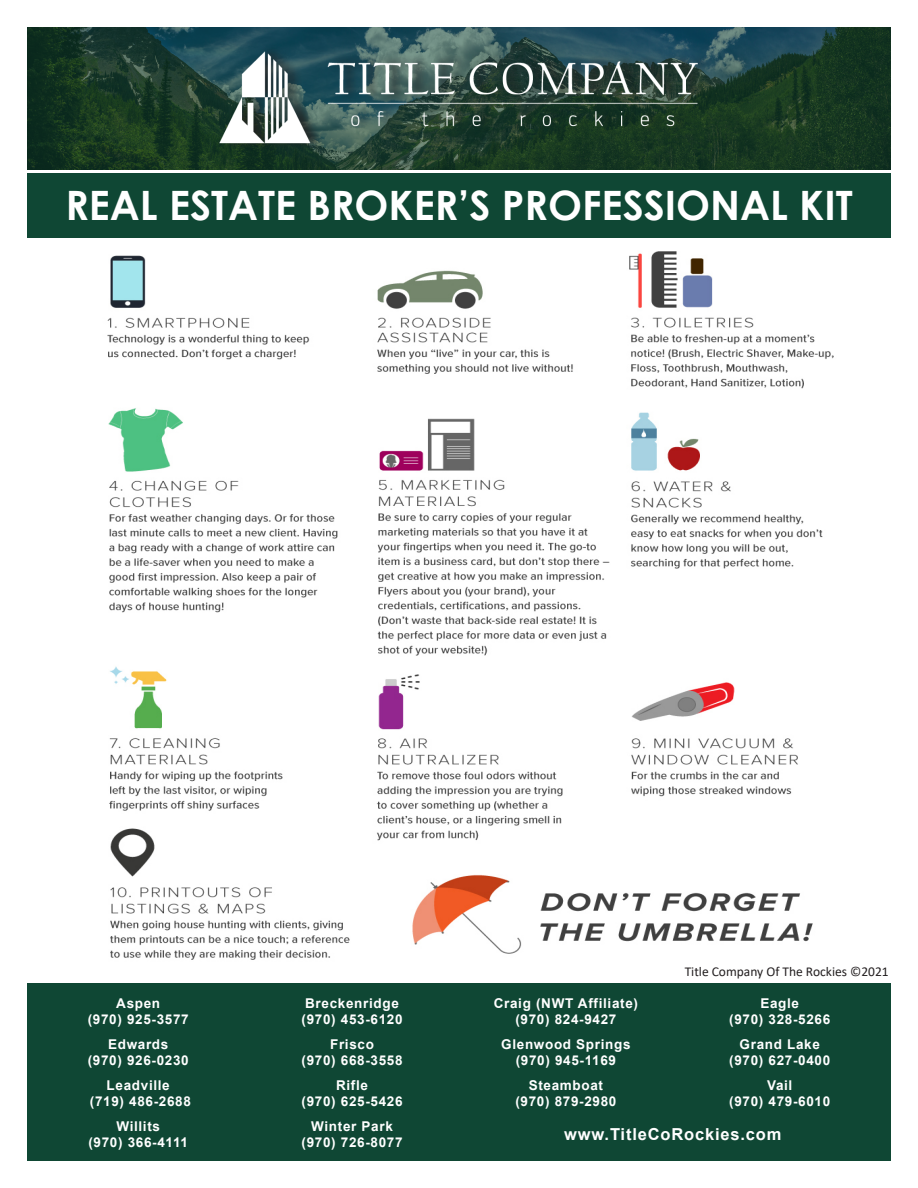
<style>
.page{position:relative;width:918px;height:1188px;background:#fff}
.page>*{position:absolute;margin:0;border:0;box-sizing:border-box;transform-origin:0 0}
.t1{font:700 40.5px "Century Gothic";color:#fff}
.t2{font:700 16.5px "Arial";letter-spacing:.05em;color:#fff}
.t3{font:700 13.5px "Arial";letter-spacing:.05em;color:#fff}
.t4{font:13.5px "Calibri";color:#231f20}
</style>
<div class="page">
<img style="left:107px;top:251px;width:727px;height:709px">
<div style="left:27px;top:173px;width:864px;height:65px;background:#0f4734"></div>
<div style="left:27px;top:983px;width:864px;height:178px;background:#0f4734"></div>
<svg style="left:27px;top:27px;width:864px;height:142px;background:#1a3c2f"></svg>
<div style="left:219px;top:44px;width:492px;height:107px;background:#231f20;opacity:.75"></div>
<img style="left:220px;top:42px;width:477px;height:101px">
<p class="t1" style="left:65px;top:174px;width:789px">REAL ESTATE BROKER’S PROFESSIONAL KIT</p>
<p class="t4" style="left:685px;top:962px;width:206px">Title Company Of The Rockies ©2021</p>
<p class="t3" style="left:116px;top:994px;width:45px">Aspen</p>
<p class="t3" style="left:88px;top:1010px;width:103px">(970) 925-3577</p>
<p class="t3" style="left:305px;top:994px;width:95px">Breckenridge</p>
<p class="t3" style="left:302px;top:1010px;width:103px">(970) 453-6120</p>
<p class="t3" style="left:494px;top:994px;width:146px">Craig (NWT Affiliate)</p>
<p class="t3" style="left:515px;top:1010px;width:103px">(970) 824-9427</p>
<p class="t3" style="left:760px;top:994px;width:40px">Eagle</p>
<p class="t3" style="left:729px;top:1010px;width:103px">(970) 328-5266</p>
<p class="t3" style="left:108px;top:1035px;width:62px">Edwards</p>
<p class="t3" style="left:88px;top:1051px;width:103px">(970) 926-0230</p>
<p class="t3" style="left:330px;top:1035px;width:45px">Frisco</p>
<p class="t3" style="left:302px;top:1051px;width:103px">(970) 668-3558</p>
<p class="t3" style="left:501px;top:1035px;width:131px">Glenwood Springs</p>
<p class="t3" style="left:516px;top:1051px;width:102px">(970) 945-1169</p>
<p class="t3" style="left:740px;top:1035px;width:82px">Grand Lake</p>
<p class="t3" style="left:729px;top:1051px;width:103px">(970) 627-0400</p>
<p class="t3" style="left:107px;top:1076px;width:65px">Leadville</p>
<p class="t3" style="left:90px;top:1092px;width:103px">(719) 486-2688</p>
<p class="t3" style="left:336px;top:1076px;width:33px">Rifle</p>
<p class="t3" style="left:302px;top:1092px;width:103px">(970) 625-5426</p>
<p class="t3" style="left:529px;top:1076px;width:76px">Steamboat</p>
<p class="t3" style="left:515px;top:1092px;width:103px">(970) 879-2980</p>
<p class="t3" style="left:767px;top:1076px;width:27px">Vail</p>
<p class="t3" style="left:729px;top:1092px;width:103px">(970) 479-6010</p>
<p class="t3" style="left:116px;top:1116px;width:45px">Willits</p>
<p class="t3" style="left:88px;top:1133px;width:101px">(970) 366-4111</p>
<p class="t3" style="left:311px;top:1116px;width:83px">Winter Park</p>
<p class="t3" style="left:302px;top:1133px;width:103px">(970) 726-8077</p>
<p class="t2" style="left:564px;top:1122px;width:219px">www.TitleCoRockies.com</p>
</div>
